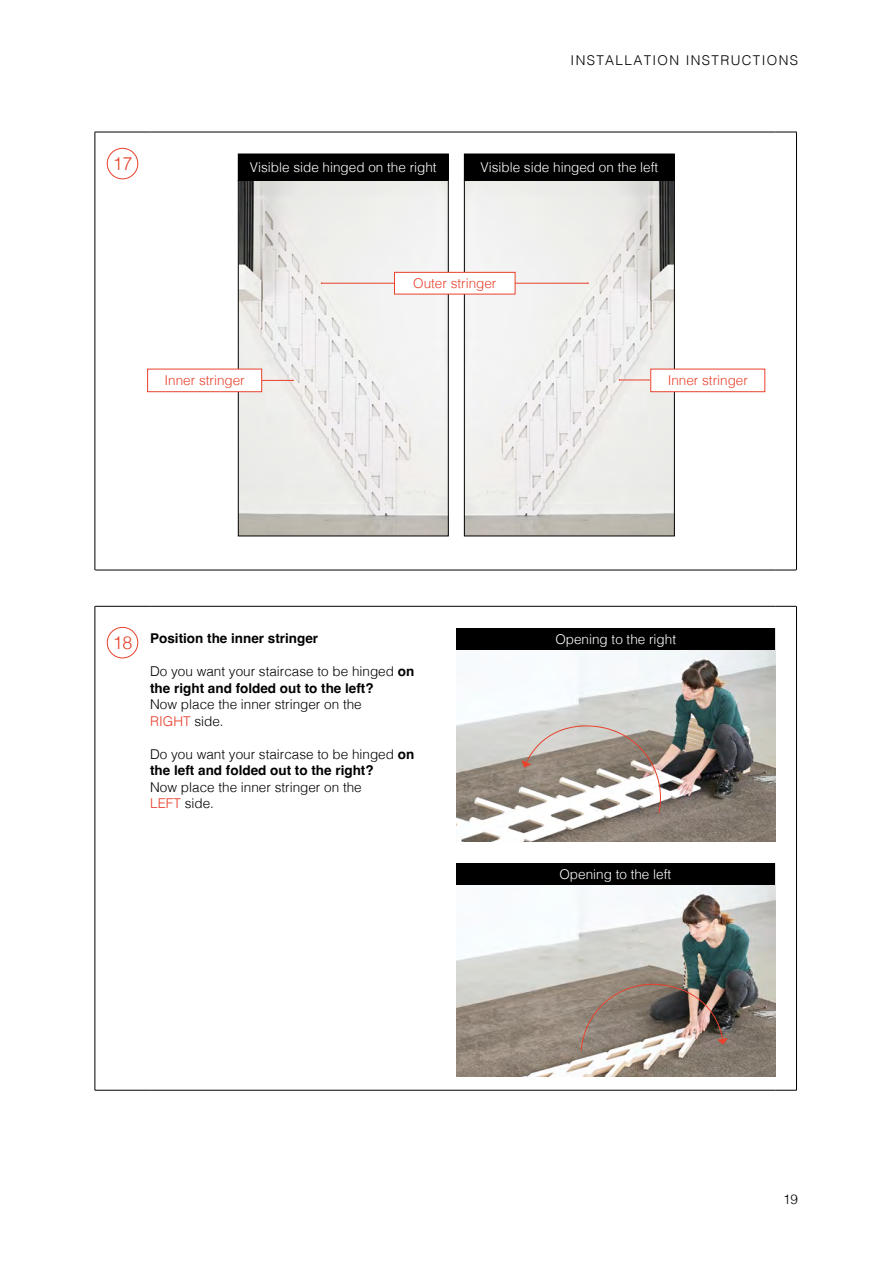
<style>
.page{position:relative;width:893px;height:1263px;background:#fff}
.page>*{position:absolute;margin:0;border:0;box-sizing:border-box;transform-origin:0 0}
.t1{font:300 18px "Helvetica";color:#e8412c}
.t2{font:300 13.5px/16.5px "Helvetica";color:#000}
.t3{font:300 13.5px "Helvetica";color:#fff}
.t4{font:300 13.5px "Helvetica";color:#e8412c}
.t5{font:700 13.5px "Helvetica";color:#000}
.t6{font:300 13.5px "Helvetica";letter-spacing:.1em;color:#000}
.s1{font-weight:300;font-size:18px;color:#e8412c}
.s2{font-weight:700}
.s3{color:#e8412c}
</style>
<div class="page">
<hr style="left:95px;top:1090px;width:55px;height:1px;background:#000">
<hr style="left:150px;top:1090px;width:285px;height:1px;background:#000">
<hr style="left:435px;top:1090px;width:340px;height:1px;background:#000">
<svg style="left:775px;top:1090px;width:22px;height:1px"></svg>
<hr style="left:95px;top:570px;width:55px;height:1px;background:#000">
<hr style="left:150px;top:570px;width:285px;height:1px;background:#000">
<hr style="left:435px;top:570px;width:340px;height:1px;background:#000">
<svg style="left:775px;top:570px;width:21px;height:1px"></svg>
<hr style="left:95px;top:606px;width:55px;height:1px;background:#000">
<hr style="left:150px;top:606px;width:285px;height:1px;background:#000">
<hr style="left:435px;top:606px;width:340px;height:1px;background:#000">
<svg style="left:775px;top:606px;width:21px;height:1px"></svg>
<hr style="left:95px;top:570px;width:1px;height:36px;background:#fff">
<hr style="left:95px;top:132px;width:1px;height:438px;background:#000">
<hr style="left:95px;top:132px;width:55px;height:1px;background:#000">
<hr style="left:150px;top:132px;width:285px;height:1px;background:#000">
<hr style="left:435px;top:132px;width:340px;height:1px;background:#000">
<svg style="left:775px;top:132px;width:21px;height:1px"></svg>
<hr style="left:796px;top:132px;width:1px;height:438px;background:#000">
<hr style="left:95px;top:606px;width:1px;height:484px;background:#000">
<hr style="left:796px;top:606px;width:1px;height:484px;background:#000">
<div style="left:107px;top:148px;width:31px;height:31px;border:1px solid #e8412c;border-radius:50%"></div>
<div style="left:238px;top:154px;width:210px;height:26px;background:#000"></div>
<img style="left:240px;top:182px;width:206px;height:352px">
<div style="left:238px;top:180px;width:210px;height:356px;border:1px solid #000"></div>
<div style="left:464px;top:154px;width:210px;height:26px;background:#000"></div>
<img style="left:466px;top:182px;width:207px;height:352px">
<div style="left:464px;top:180px;width:211px;height:356px;border:1px solid #000"></div>
<div style="left:107px;top:627px;width:31px;height:31px;border:1px solid #e8412c;border-radius:50%"></div>
<img style="left:456px;top:650px;width:319px;height:191px">
<img style="left:456px;top:885px;width:319px;height:191px">
<hr style="left:619px;top:380px;width:32px;height:1px;background:#e8412c">
<div style="left:651px;top:369px;width:114px;height:23px;background:#fff"></div>
<div style="left:651px;top:369px;width:114px;height:23px;border:1px solid #e8412c"></div>
<hr style="left:261px;top:380px;width:32px;height:1px;background:#e8412c">
<div style="left:148px;top:369px;width:114px;height:23px;background:#fff"></div>
<div style="left:147px;top:369px;width:115px;height:23px;border:1px solid #e8412c"></div>
<div style="left:456px;top:863px;width:319px;height:22px;background:#000"></div>
<div style="left:456px;top:628px;width:319px;height:22px;background:#000"></div>
<svg style="left:521px;top:721px;width:146px;height:93px"></svg>
<img style="left:580px;top:981px;width:148px;height:71px">
<hr style="left:489px;top:283px;width:99px;height:1px;background:#e8412c">
<hr style="left:322px;top:283px;width:98px;height:1px;background:#e8412c">
<div style="left:394px;top:272px;width:121px;height:22px;background:#fff"></div>
<div style="left:394px;top:272px;width:121px;height:22px;border:1px solid #e8412c"></div>
<p class="t6" style="left:571px;top:49px;width:229px">INSTALLATION INSTRUCTIONS</p>
<h1 class="t1" style="left:113px;top:148px;width:21px">17</h1>
<p class="t3" style="left:250px;top:156px;width:188px">Visible side hinged on the right</p>
<p class="t3" style="left:480px;top:156px;width:179px">Visible side hinged on the left</p>
<p class="t4" style="left:413px;top:272px;width:85px">Outer stringer</p>
<p class="t4" style="left:164px;top:369px;width:82px">Inner stringer</p>
<p class="t4" style="left:668px;top:369px;width:82px">Inner stringer</p>
<p class="t5" style="left:113px;top:630px;width:207px"><span class="s1">18</span> Position the inner stringer</p>
<p class="t2" style="left:150px;top:662px;width:266px">Do you want your staircase to be hinged <span class="s2">on the right and folded out to the left?</span></p>
<p class="t2" style="left:150px;top:695px;width:213px">Now place the inner stringer on the<br><span class="s3">RIGHT</span> side.</p>
<p class="t2" style="left:150px;top:744px;width:266px">Do you want your staircase to be hinged <span class="s2">on the left and folded out to the right?</span></p>
<p class="t2" style="left:150px;top:777px;width:213px">Now place the inner stringer on the<br><span class="s3">LEFT</span> side.</p>
<p class="t3" style="left:555px;top:628px;width:122px">Opening to the right</p>
<p class="t3" style="left:559px;top:863px;width:113px">Opening to the left</p>
<p class="t2" style="left:783px;top:1190px;width:17px">19</p>
</div>
